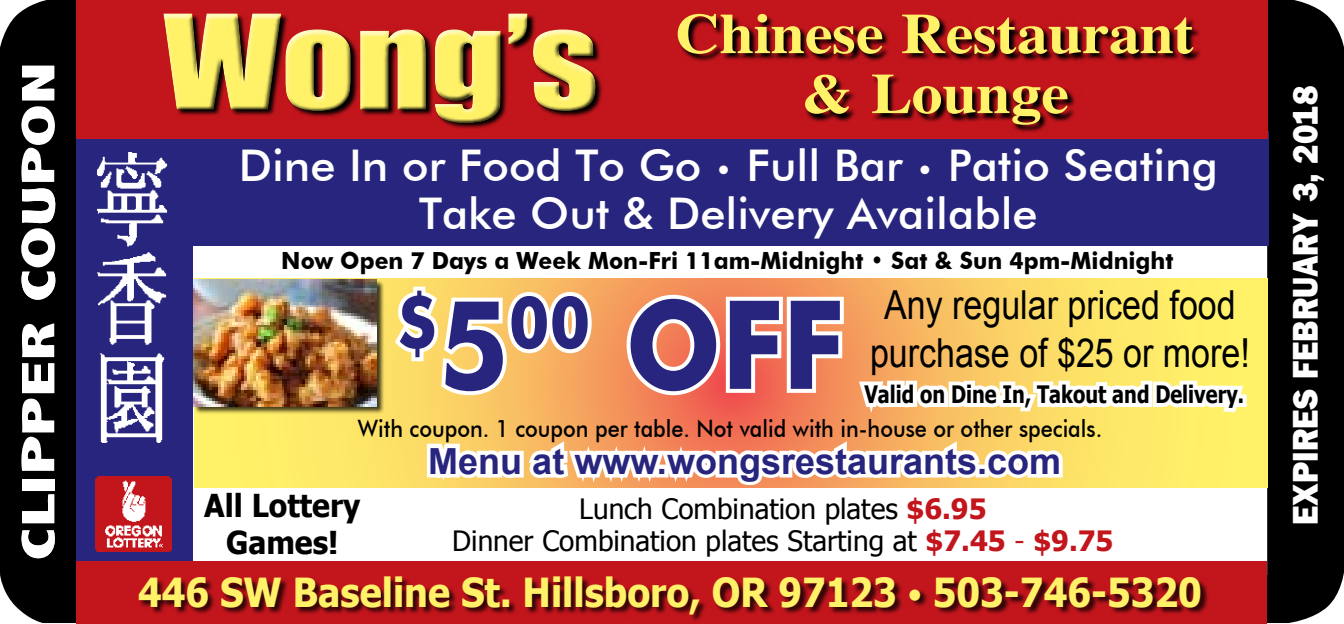
<style>
.page{position:relative;width:1344px;height:624px;background:#fff}
.page>*{position:absolute;margin:0;border:0;box-sizing:border-box;transform-origin:0 0}
.t1{font:700 123.2px "Futura BT";color:#27257d;scale:.91 1}
.t2{font:121.6px "Impact";color:#fff268;scale:1.19 1}
.t3{font:700 56px/60px "CG Times";color:#fff268;text-align:center;scale:1.1 1}
.t4{font:500 43.6px/48px "Futura BT";color:#fff;text-align:center}
.t5{font:700 40px "Tahoma";color:#fff268;scale:.93 1}
.t6{font:40px/48px "Arial";color:#000;text-align:center;scale:.85 1}
.t7{font:700 36px "Arial";color:#27257d}
.t8{font:36px "Francis Gothic Normal";color:#fff;scale:.9 1}
.t9{font:700 31.6px/38px "Tahoma";color:#000;text-align:center;scale:.95 1}
.t10{font:28px "Tahoma";color:#000}
.t11{font:500 24px "Futura BT";color:#000;scale:.9 1}
.t12{font:700 24px "Tahoma";color:#000;scale:.83 1}
.t13{font:700 23.6px "Futura BT";color:#000;scale:.96 1}
.s1{font-size:29.2px}
.s2{font-weight:700;color:#c2151c}
.s3{color:#c2151c}
.s4{font-size:24px}
</style>
<div class="page">
<svg style="left:1224px;top:0;width:120px;height:578px;fill:#000"></svg>
<svg style="left:0;top:0;width:77px;height:623px;fill:#000"></svg>
<svg style="left:19px;top:272px;width:42px;height:35px"></svg>
<svg style="left:22px;top:494px;width:32px;height:29px"></svg>
<div style="left:22px;top:479px;width:32px;height:12px;background:#fff"></div>
<svg style="left:22px;top:363px;width:32px;height:30px"></svg>
<svg style="left:22px;top:66px;width:32px;height:34px"></svg>
<svg style="left:19px;top:530px;width:39px;height:29px"></svg>
<svg style="left:22px;top:186px;width:37px;height:39px"></svg>
<svg style="left:27px;top:239px;width:22px;height:19px"></svg>
<svg style="left:27px;top:118px;width:22px;height:18px"></svg>
<svg style="left:25px;top:334px;width:13px;height:11px"></svg>
<svg style="left:25px;top:408px;width:13px;height:12px"></svg>
<svg style="left:25px;top:447px;width:13px;height:12px"></svg>
<svg style="left:25px;top:158px;width:13px;height:12px"></svg>
<svg style="left:195px;top:279px;width:1073px;height:208px"></svg>
<div style="left:77px;top:132px;width:116px;height:429px;background:#27257d"></div>
<div style="left:193px;top:131px;width:1076px;height:115px;background:#27257d"></div>
<div style="left:76px;top:0;width:1191px;height:139px;background:#c2151c"></div>
<div style="left:77px;top:561px;width:1190px;height:62px;background:#c2151c"></div>
<div style="left:139px;top:578px;width:1204px;height:46px;background:#000;opacity:.75"></div>
<div style="left:74px;top:0;width:676px;height:169px;background:#000;opacity:.75"></div>
<svg style="left:678px;top:15px;width:657px;height:146px"></svg>
<img style="left:97px;top:153px;width:72px;height:290px">
<img style="left:96px;top:477px;width:75px;height:75px">
<div style="left:194px;top:280px;width:206px;height:150px;background:#000;opacity:.75"></div>
<img style="left:194px;top:280px;width:182px;height:126px">
<svg style="left:388px;top:283px;width:861px;height:214px"></svg>
<div style="left:1235px;top:394px;width:12px;height:13px;border:8px solid #fff"></div>
<h2 class="t2" style="left:163px;top:-13px;width:367px">Wong’s</h2>
<h3 class="t3" style="left:675px;top:4px;width:473px">Chinese Restaurant &amp; Lounge</h3>
<h3 class="t4" style="left:239px;top:141px;width:981px">Dine In or Food To Go <span class="s1">•</span> Full Bar <span class="s1">•</span> Patio Seating<br>Take Out &amp; Delivery Available</h3>
<p class="t13" style="left:281px;top:246px;width:931px">Now Open 7 Days a Week Mon-Fri 11am-Midnight • Sat &amp; Sun 4pm-Midnight</p>
<h3 class="t6" style="left:870px;top:281px;width:448px">Any regular priced food purchase of $25 or more!</h3>
<h1 class="t1" style="left:398px;top:270px;width:491px"><sup>$</sup>5<sup>00</sup> OFF</h1>
<p class="t11" style="left:358px;top:414px;width:829px">With coupon. 1 coupon per table. Not valid with in-house or other specials.</p>
<p class="t12" style="left:864px;top:379px;width:459px">Valid on Dine In, Takout and Delivery.</p>
<p class="t9" style="left:204px;top:485px;width:166px">All Lottery<br>Games!</p>
<p class="t7" style="left:428px;top:437px;width:634px">Menu at www.wongsrestaurants.com</p>
<p class="t10" style="left:579px;top:491px;width:409px">Lunch Combination plates <span class="s2">$6.95</span></p>
<p class="t10" style="left:452px;top:523px;width:663px">Dinner Combination plates Starting at <span class="s2">$7.45</span> <span class="s3">-</span> <span class="s2">$9.75</span></p>
<h3 class="t5" style="left:138px;top:567px;width:1145px">446 SW Baseline St. Hillsboro, OR 97123 <span class="s4">•</span> 503-746-5320</h3>
<p class="t8" style="left:1283px;top:525px;width:490px;rotate:-90deg">EXPIRES FEBRUARY 3, 2018</p>
</div>
